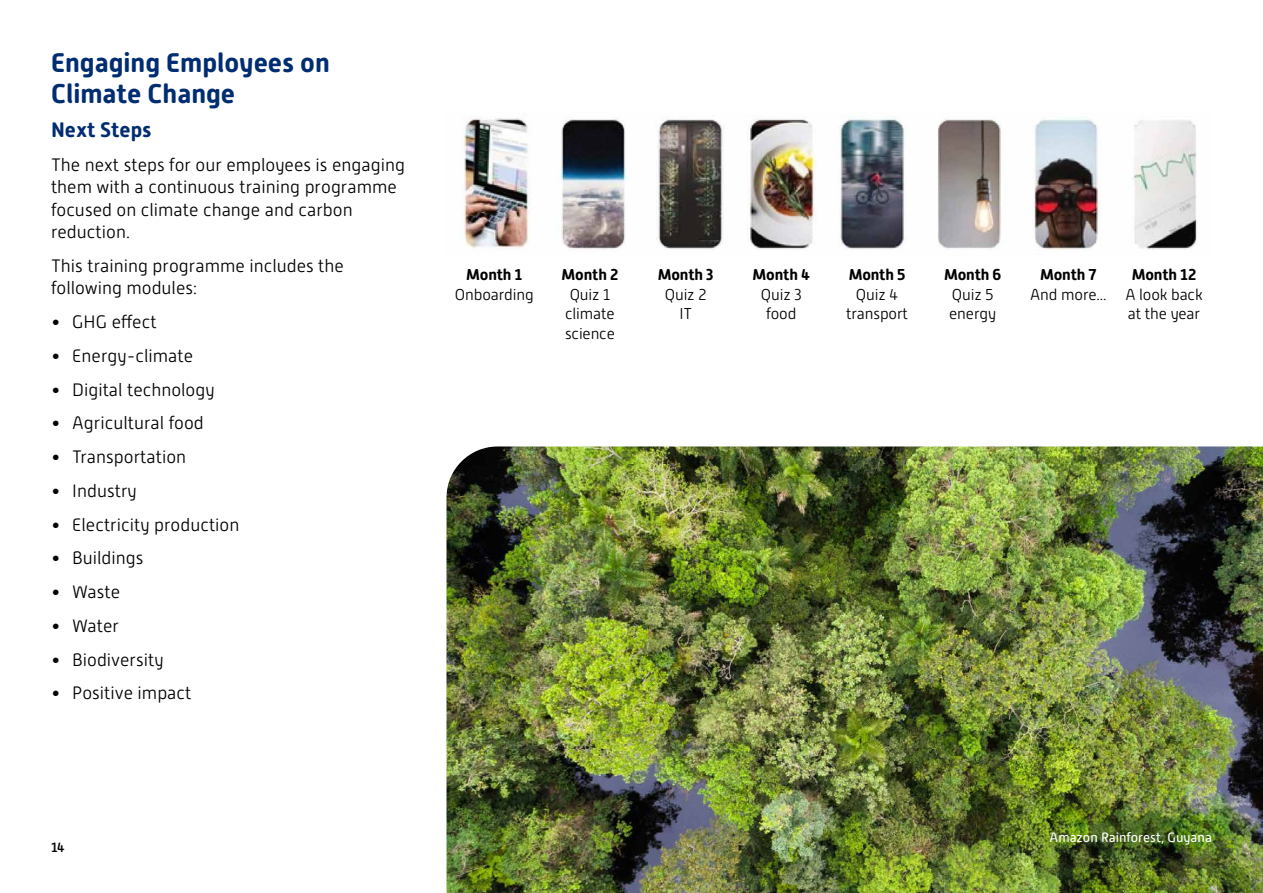
<style>
.page{position:relative;width:1263px;height:893px;background:#fff}
.page>*{position:absolute;margin:0;border:0;box-sizing:border-box;transform-origin:0 0}
.t1{font:700 27px/31.5px "Alwyn New Rounded";color:#002d72}
.t2{font:700 21px "Alwyn New Rounded";color:#002d72}
.t3{font:300 18px/22.5px "Alwyn New Rounded";color:#000}
.t4{font:300 15.75px/19.5px "Alwyn New Rounded";letter-spacing:-.01em;color:#000;text-align:center}
.t5{font:700 15.75px "Alwyn New Rounded";letter-spacing:-.01em;color:#000}
.t6{font:13.5px "Alwyn New Rounded";color:#fff}
.t7{font:500 13.5px "Alwyn New Rounded";color:#000}
</style>
<div class="page">
<img style="left:463px;top:117px;width:734px;height:133px">
<img style="left:446px;top:446px;width:817px;height:447px">
<h1 class="t1" style="left:51px;top:46px;width:280px">Engaging Employees on<br>Climate Change</h1>
<p class="t2" style="left:51px;top:117px;width:102px">Next Steps</p>
<p class="t3" style="left:51px;top:153px;width:355px">The next steps for our employees is engaging them with a continuous training programme focused on climate change and carbon reduction.</p>
<p class="t3" style="left:51px;top:254px;width:294px">This training programme includes the following modules:</p>
<p class="t3" style="left:51px;top:311px;width:107px">• GHG effect</p>
<p class="t3" style="left:51px;top:344px;width:144px">• Energy-climate</p>
<p class="t3" style="left:51px;top:378px;width:165px">• Digital technology</p>
<p class="t3" style="left:51px;top:412px;width:154px">• Agricultural food</p>
<p class="t3" style="left:51px;top:446px;width:137px">• Transportation</p>
<p class="t3" style="left:51px;top:479px;width:87px">• Industry</p>
<p class="t3" style="left:51px;top:513px;width:190px">• Electricity production</p>
<p class="t3" style="left:51px;top:547px;width:94px">• Buildings</p>
<p class="t3" style="left:51px;top:581px;width:71px">• Waste</p>
<p class="t3" style="left:51px;top:614px;width:69px">• Water</p>
<p class="t3" style="left:51px;top:648px;width:114px">• Biodiversity</p>
<p class="t3" style="left:51px;top:682px;width:142px">• Positive impact</p>
<p class="t7" style="left:51px;top:840px;width:15px">14</p>
<p class="t5" style="left:466px;top:265px;width:58px">Month 1</p>
<p class="t4" style="left:455px;top:284px;width:80px">Onboarding</p>
<p class="t5" style="left:562px;top:265px;width:58px">Month 2</p>
<p class="t4" style="left:565px;top:284px;width:51px;text-align:left">Quiz 1 climate science</p>
<p class="t5" style="left:658px;top:265px;width:57px">Month 3</p>
<p class="t4" style="left:665px;top:284px;width:43px">Quiz 2<br>IT</p>
<p class="t5" style="left:753px;top:265px;width:59px">Month 4</p>
<p class="t4" style="left:761px;top:284px;width:42px">Quiz 3 food</p>
<p class="t5" style="left:849px;top:265px;width:58px">Month 5</p>
<p class="t4" style="left:846px;top:284px;width:64px">Quiz 4 transport</p>
<p class="t5" style="left:944px;top:265px;width:59px">Month 6</p>
<p class="t4" style="left:949px;top:284px;width:48px;text-align:left">Quiz 5 energy</p>
<p class="t5" style="left:1040px;top:265px;width:58px">Month 7</p>
<p class="t4" style="left:1030px;top:284px;width:78px">And more...</p>
<p class="t5" style="left:1132px;top:265px;width:66px">Month 12</p>
<p class="t4" style="left:1125px;top:284px;width:79px;text-align:left">A look back at the year</p>
<p class="t6" style="left:1049px;top:830px;width:164px">Amazon Rainforest, Guyana</p>
</div>
